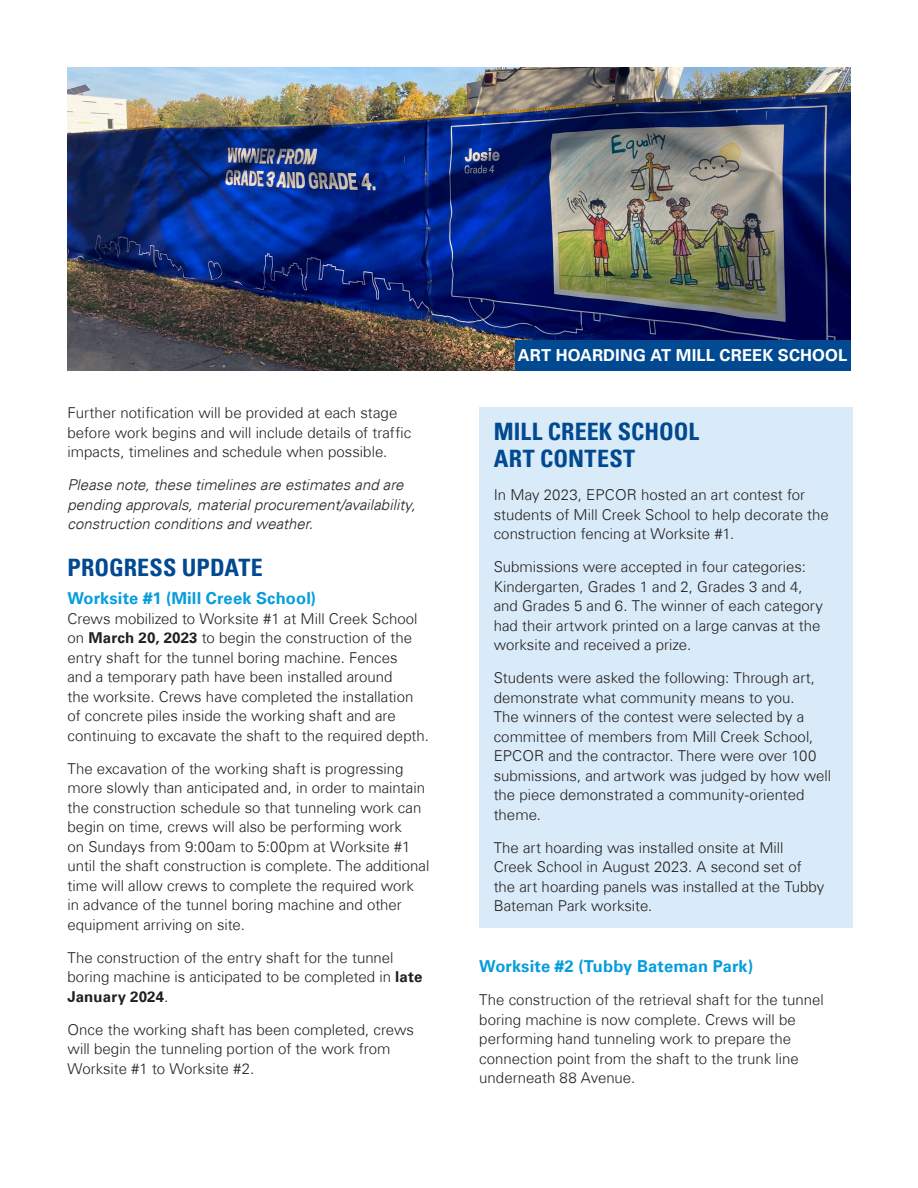
<style>
.page{position:relative;width:918px;height:1188px;background:#fff}
.page>*{position:absolute;margin:0;border:0;box-sizing:border-box;transform-origin:0 0}
.Body_Copy{font:24px/27px "Univers LTCYR 67 Bold Cond";letter-spacing:.005em;color:#014990}
.Body_Title{font:24px "Univers LTCYR 67 Bold Cond";letter-spacing:.005em;color:#014990}
.Body_Sub-Title{font:700 16.5px "Univers Com 65";letter-spacing:.01em;color:#fff}
.Body_Copy-2{font:700 16.5px "Univers Com 65";letter-spacing:.005em;color:#069ddc}
.Body_Sub-Title-2{font:700 16.5px "Univers Com 65";letter-spacing:.01em;color:#069ddc}
.Body_Copy-3{font:300 15px/19.5px "Univers Com 45";color:#231f20}
.Body_Copy-4{font:italic 300 15px/19.5px "Univers Com 45";color:#231f20}
.s1{font-family:"Univers Com 65";font-weight:700}
</style>
<div class="page">
<div style="left:479px;top:407px;width:373px;height:521px;background:#d9ebf8"></div>
<img style="left:68px;top:68px;width:782px;height:302px">
<div style="left:515px;top:340px;width:335px;height:30px;background:#014990"></div>
<p class="Body_Copy-3" style="left:68px;top:403px;width:345px">Further notification will be provided at each stage before work begins and will include details of traffic impacts, timelines and schedule when possible.</p>
<p class="Body_Copy-4" style="left:68px;top:475px;width:350px">Please note, these timelines are estimates and are pending approvals, material procurement/availability, construction conditions and weather.</p>
<p class="Body_Title" style="left:68px;top:553px;width:197px">PROGRESS UPDATE</p>
<p class="Body_Sub-Title-2" style="left:68px;top:588px;width:250px">Worksite #1 (Mill Creek School)</p>
<p class="Body_Copy-3" style="left:68px;top:608px;width:363px">Crews mobilized to Worksite #1 at Mill Creek School on <span class="s1">March 20, 2023</span> to begin the construction of the entry shaft for the tunnel boring machine. Fences<br>and a temporary path have been installed around<br>the worksite. Crews have completed the installation of concrete piles inside the working shaft and are continuing to excavate the shaft to the required depth.</p>
<p class="Body_Copy-3" style="left:68px;top:758px;width:363px">The excavation of the working shaft is progressing more slowly than anticipated and, in order to maintain the construction schedule so that tunneling work can begin on time, crews will also be performing work<br>on Sundays from 9:00am to 5:00pm at Worksite #1 until the shaft construction is complete. The additional time will allow crews to complete the required work in advance of the tunnel boring machine and other equipment arriving on site.</p>
<p class="Body_Copy-3" style="left:68px;top:947px;width:356px">The construction of the entry shaft for the tunnel boring machine is anticipated to be completed in <span class="s1">late<br>January 2024</span>.</p>
<p class="Body_Copy-3" style="left:68px;top:1019px;width:348px">Once the working shaft has been completed, crews will begin the tunneling portion of the work from<br>Worksite #1 to Worksite #2.</p>
<p class="Body_Sub-Title" style="left:518px;top:345px;width:331px">ART HOARDING AT MILL CREEK SCHOOL</p>
<p class="Body_Copy" style="left:494px;top:418px;width:207px">MILL CREEK SCHOOL<br>ART CONTEST</p>
<p class="Body_Copy-3" style="left:494px;top:485px;width:337px">In May 2023, EPCOR hosted an art contest for students of Mill Creek School to help decorate the construction fencing at Worksite #1.</p>
<p class="Body_Copy-3" style="left:494px;top:557px;width:331px">Submissions were accepted in four categories:<br>Kindergarten, Grades 1 and 2, Grades 3 and 4, and Grades 5 and 6. The winner of each category had their artwork printed on a large canvas at the worksite and received a prize.</p>
<p class="Body_Copy-3" style="left:494px;top:668px;width:339px">Students were asked the following: Through art, demonstrate what community means to you.<br>The winners of the contest were selected by a committee of members from Mill Creek School, EPCOR and the contractor. There were over 100 submissions, and artwork was judged by how well the piece demonstrated a community-oriented theme.</p>
<p class="Body_Copy-3" style="left:494px;top:838px;width:332px">The art hoarding was installed onsite at Mill Creek School in August 2023. A second set of the art hoarding panels was installed at the Tubby Bateman Park worksite.</p>
<p class="Body_Copy-2" style="left:479px;top:956px;width:275px">Worksite #2 (Tubby Bateman Park)</p>
<p class="Body_Copy-3" style="left:479px;top:990px;width:346px">The construction of the retrieval shaft for the tunnel boring machine is now complete. Crews will be performing hand tunneling work to prepare the connection point from the shaft to the trunk line underneath 88 Avenue.</p>
</div>
